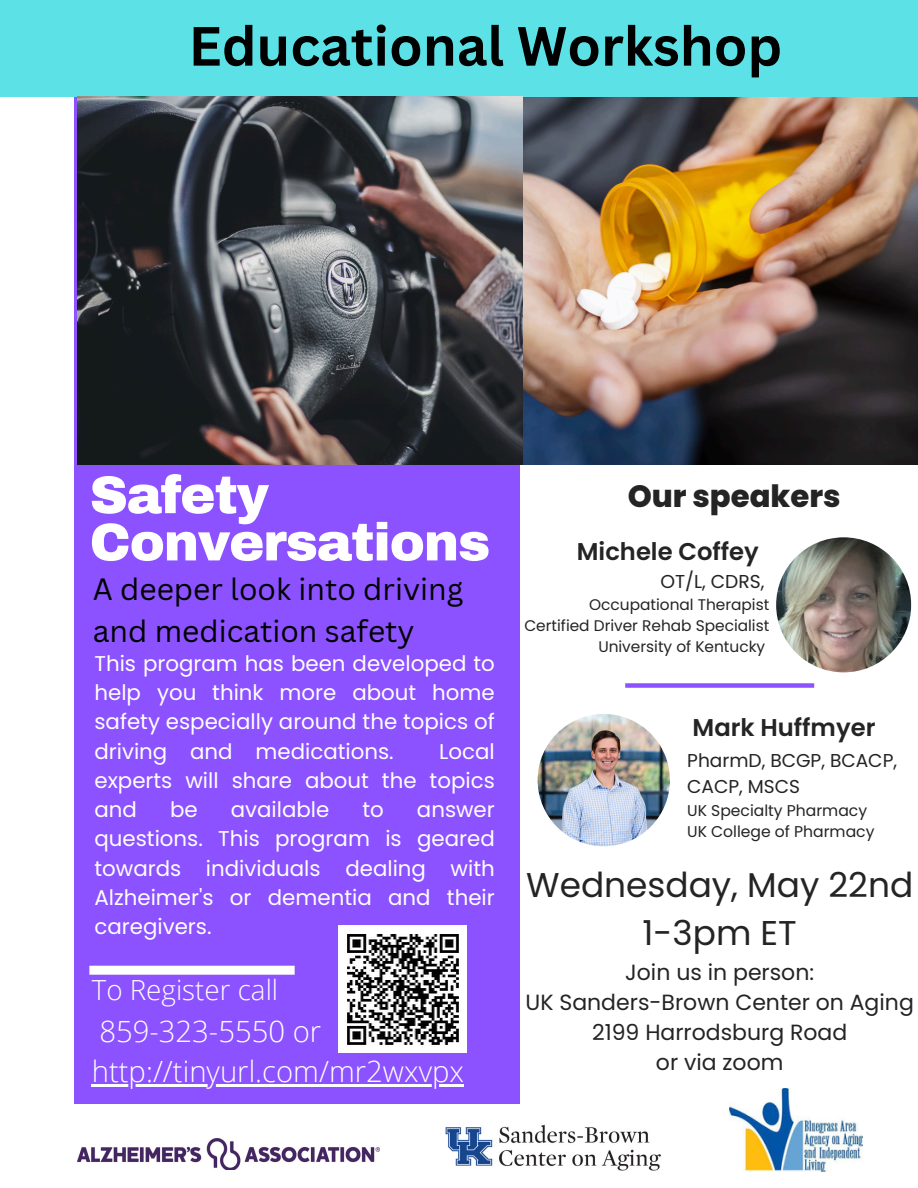
<style>
.page{position:relative;width:918px;height:1188px;background:#fff}
.page>*{position:absolute;margin:0;border:0;box-sizing:border-box;transform-origin:0 0}
.t1{font:700 54px "Canva Sans";color:#000}
.t2{font:900 53.1px/47.2px "Archivo";letter-spacing:-.025em;color:#fff}
.t3{font:34.35px/47.5px "Poppins";color:#242424;text-align:center}
.t4{font:800 30.75px "Poppins";color:#242424}
.t5{font:30px/41.7px "Canva Sans";color:#000}
.t6{font:300 29.25px "Open Sans";color:#fff}
.t7{font:300 27.75px "Open Sans";color:#fff}
.t8{font:600 24.3px "Poppins";color:#242424}
.t9{font:22.05px/30.2px "Poppins";color:#242424;text-align:center}
.t10{font:21.3px/29.2px "Poppins";color:#fff;text-align:justify}
.t11{font:18.6px "Poppins";color:#242424}
.t12{font:15.6px "Poppins";color:#242424}
.t13{font:15.45px "Poppins";color:#242424}
</style>
<div class="page">
<div style="left:74px;top:0;width:445px;height:1104px;background:#8c52ff"></div>
<img style="left:523px;top:97px;width:395px;height:367px">
<div style="left:0;top:0;width:918px;height:97px;background:#5ce1e6"></div>
<img style="left:776px;top:537px;width:135px;height:135px;border-radius:50%">
<img style="left:538px;top:714px;width:132px;height:132px;border-radius:50%">
<img style="left:77px;top:97px;width:446px;height:367px">
<img style="left:445px;top:1124px;width:216px;height:47px">
<img style="left:77px;top:1139px;width:303px;height:30px">
<img style="left:339px;top:926px;width:127px;height:127px">
<img style="left:730px;top:1088px;width:132px;height:83px">
<hr style="left:92px;top:1084px;width:372px;height:3px;background:#fff">
<div style="left:89px;top:966px;width:206px;height:9px;background:#fff"></div>
<div style="left:625px;top:683px;width:189px;height:5px;background:#8c52ff"></div>
<h1 class="t1" style="left:189px;top:8px;width:595px">Educational Workshop</h1>
<h3 class="t2" style="left:90px;top:472px;width:402px">Safety<br>Conversations</h3>
<p class="t4" style="left:628px;top:474px;width:214px">Our speakers</p>
<p class="t8" style="left:577px;top:534px;width:183px">Michele Coffey</p>
<p class="t5" style="left:93px;top:568px;width:372px">A deeper look into driving and medication safety</p>
<p class="t10" style="left:94px;top:649px;width:402px">This program has been developed to help you think more about home safety especially around the topics of driving and medications.</p>
<p class="t10" style="left:94px;top:737px;width:402px;text-indent:345px">Local experts will share about the topics and</p>
<p class="t10" style="left:170px;top:795px;width:29px">be</p>
<p class="t10" style="left:231px;top:795px;width:100px">available</p>
<p class="t10" style="left:362px;top:795px;width:23px">to</p>
<p class="t10" style="left:94px;top:795px;width:402px;text-indent:322px">answer questions. This program is geared towards individuals dealing with Alzheimer's or dementia and their caregivers.</p>
<p class="t7" style="left:92px;top:970px;width:188px">To Register call</p>
<p class="t6" style="left:99px;top:1010px;width:223px">859-323-5550 or</p>
<p class="t6" style="left:92px;top:1051px;width:374px">http://tinyurl.com/mr2wxvpx</p>
<p class="t11" style="left:660px;top:569px;width:105px">OT/L, CDRS,</p>
<p class="t13" style="left:589px;top:594px;width:182px">Occupational Therapist</p>
<p class="t13" style="left:524px;top:615px;width:246px">Certified Driver Rehab Specialist</p>
<p class="t13" style="left:598px;top:636px;width:168px">University of Kentucky</p>
<p class="t8" style="left:693px;top:711px;width:184px">Mark Huffmyer</p>
<p class="t11" style="left:687px;top:748px;width:211px">PharmD, BCGP, BCACP,</p>
<p class="t11" style="left:687px;top:774px;width:114px">CACP, MSCS</p>
<p class="t12" style="left:687px;top:799px;width:181px">UK Specialty Pharmacy</p>
<p class="t12" style="left:687px;top:821px;width:189px">UK College of Pharmacy</p>
<h6 class="t3" style="left:526px;top:862px;width:389px">Wednesday, May 22nd<br>1-3pm ET</h6>
<h6 class="t9" style="left:526px;top:957px;width:390px">Join us in person:<br>UK Sanders-Brown Center on Aging<br>2199 Harrodsburg Road<br>or via zoom</h6>
</div>
